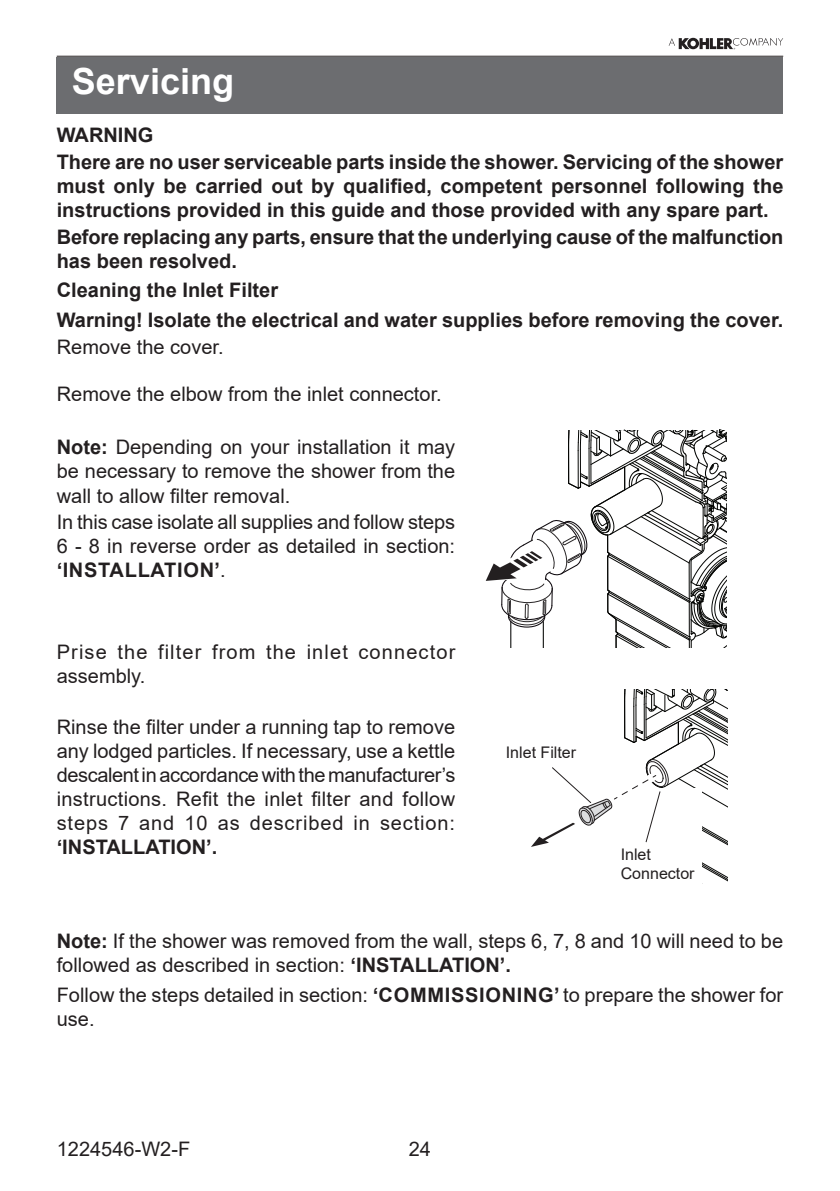
<style>
.page{position:relative;width:840px;height:1191px;background:#fff}
.page>*{position:absolute;margin:0;border:0;box-sizing:border-box;transform-origin:0 0}
.Heading_1{font:700 36px "Arial";color:#fff}
.Body_Justify{font:20px/24px "Arial";color:#231f20;text-align:justify}
.Body_Justify-2{font:700 20px/24px "Arial";color:#231f20;text-align:justify}
.Body_Justify-3{font:20px/24px "Arial";letter-spacing:.055em;color:#231f20}
.Body_Justify-4{font:20px "Arial";letter-spacing:-.02em;color:#231f20}
.Heading_2{font:700 20px "Arial";color:#231f20}
.t1{font:16px/19.2px "Arial";color:#231f20}
.s1{font-weight:700}
</style>
<div class="page">
<hr style="left:57px;top:56px;width:725px;height:1px;background:#231f20">
<svg style="left:668px;top:38px;width:114px;height:11px"></svg>
<div style="left:57px;top:57px;width:725px;height:56px;background:#6c6d70"></div>
<svg style="left:531px;top:689px;width:196px;height:195px"></svg>
<svg style="left:485px;top:429px;width:242px;height:218px"></svg>
<p class="Heading_1" style="left:72px;top:56px;width:164px">Servicing</p>
<p class="Body_Justify-2" style="left:57px;top:123px;width:98px">WARNING</p>
<p class="Body_Justify-2" style="left:57px;top:150px;width:727px">There are no user serviceable parts inside the shower. Servicing of the shower must only be carried out by qualified, competent personnel following the instructions provided in this guide and those provided with any spare part.</p>
<p class="Body_Justify-2" style="left:57px;top:225px;width:727px">Before replacing any parts, ensure that the underlying cause of the malfunction has been resolved.</p>
<p class="Heading_2" style="left:57px;top:276px;width:223px">Cleaning the Inlet Filter</p>
<p class="Body_Justify-2" style="left:57px;top:308px;width:727px">Warning! Isolate the electrical and water supplies before removing the cover.</p>
<p class="Body_Justify" style="left:57px;top:335px;width:168px">Remove the cover.</p>
<p class="Body_Justify" style="left:57px;top:381px;width:386px">Remove the elbow from the inlet connector.</p>
<p class="Body_Justify" style="left:57px;top:435px;width:400px"><span class="s1">Note:</span> Depending on your installation it may be necessary to remove the shower from the wall to allow filter removal.</p>
<p class="Body_Justify" style="left:57px;top:510px;width:400px">In this case isolate all supplies and follow steps 6 - 8 in reverse order as detailed in section: <span class="s1">‘INSTALLATION’</span>.</p>
<p class="Body_Justify-3" style="left:57px;top:639px;width:400px">Prise the filter from the inlet connector assembly.</p>
<p class="Body_Justify" style="left:57px;top:714px;width:400px">Rinse the filter under a running tap to remove</p>
<p class="Body_Justify" style="left:57px;top:738px;width:400px">any lodged particles. If necessary, use a kettle</p>
<p class="Body_Justify-4" style="left:57px;top:761px;width:400px">descalent in accordance with the manufacturer’s</p>
<p class="Body_Justify" style="left:57px;top:786px;width:400px">instructions. Refit the inlet filter and follow steps 7 and 10 as described in section: <span class="s1">‘INSTALLATION’.</span></p>
<p class="t1" style="left:505px;top:742px;width:72px">Inlet Filter</p>
<p class="t1" style="left:620px;top:844px;width:75px">Inlet<br>Connector</p>
<p class="Body_Justify" style="left:57px;top:929px;width:727px"><span class="s1">Note:</span> If the shower was removed from the wall, steps 6, 7, 8 and 10 will need to be followed as described in section: <span class="s1">‘INSTALLATION’.</span></p>
<p class="Body_Justify" style="left:57px;top:983px;width:727px">Follow the steps detailed in section: <span class="s1">‘COMMISSIONING’</span> to prepare the shower for use.</p>
<p class="Body_Justify" style="left:57px;top:1136px;width:135px">1224546-W2-F</p>
<p class="Body_Justify" style="left:408px;top:1136px;width:24px">24</p>
</div>
